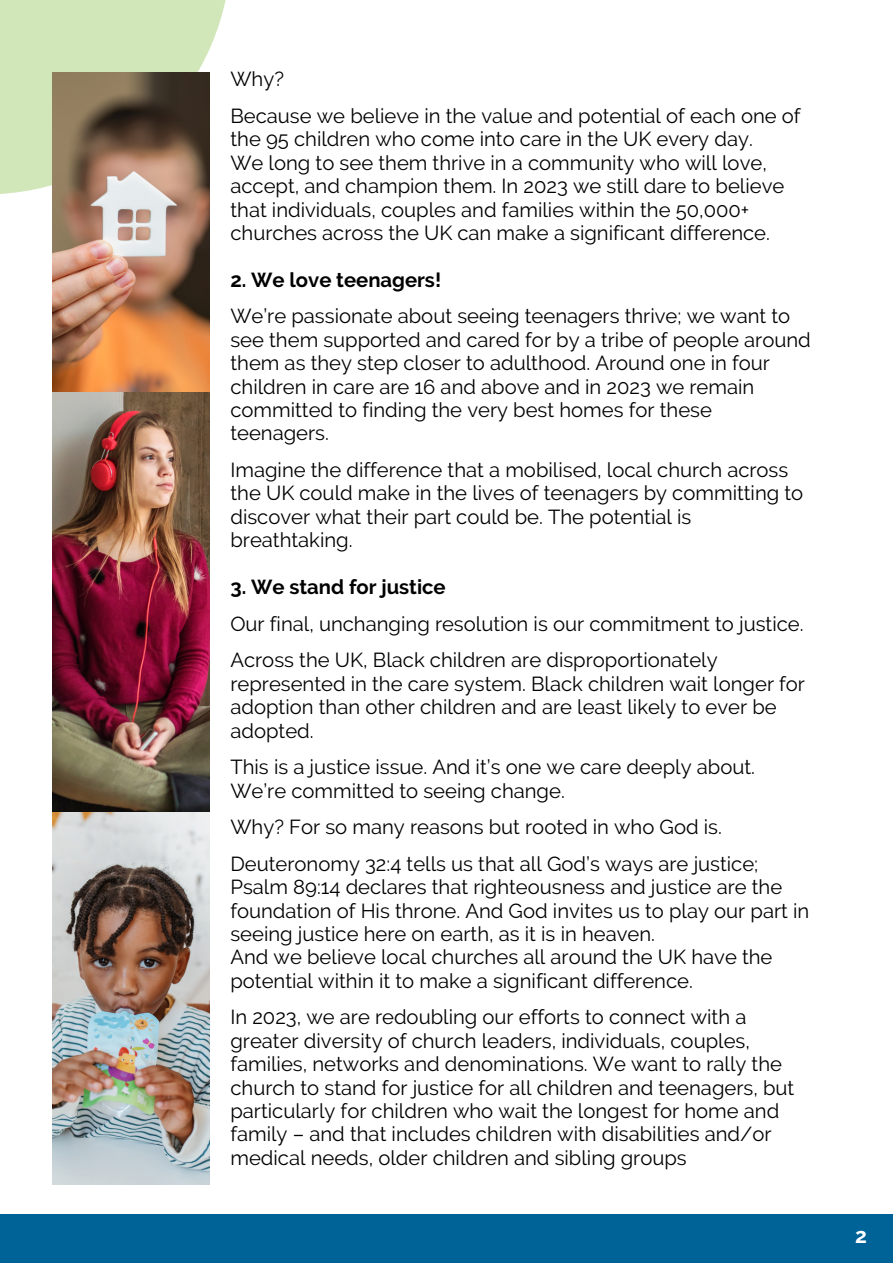
<style>
.page{position:relative;width:893px;height:1264px;background:#fff}
.page>*{position:absolute;margin:0;border:0;box-sizing:border-box;transform-origin:0 0}
.t1{font:700 21px "Raleway";color:#fff}
.t2{font:20.25px/23.4px "Raleway";color:#000}
.t3{font:700 20.25px "Raleway";color:#000}
</style>
<div class="page">
<svg style="left:0;top:0;width:226px;height:194px"></svg>
<div style="left:0;top:1213px;width:892px;height:49px;background:#006398"></div>
<img style="left:52px;top:392px;width:158px;height:792px">
<img style="left:52px;top:73px;width:158px;height:319px">
<p class="t2" style="left:230px;top:61px;width:571px;line-height:36.6px">Why?<br>Because we believe in the value and potential of each one of</p>
<p class="t2" style="left:230px;top:127px;width:555px">the 95 children who come into care in the UK every day.<br>We long to see them thrive in a community who will love, accept, and champion them. In 2023 we still dare to believe that individuals, couples and families within the 50,000+ churches across the UK can make a significant difference.</p>
<p class="t3" style="left:230px;top:268px;width:212px">2. We love teenagers!</p>
<p class="t2" style="left:230px;top:304px;width:582px">We’re passionate about seeing teenagers thrive; we want to see them supported and cared for by a tribe of people around them as they step closer to adulthood. Around one in four children in care are 16 and above and in 2023 we remain committed to finding the very best homes for these teenagers.</p>
<p class="t2" style="left:230px;top:458px;width:574px">Imagine the difference that a mobilised, local church across the UK could make in the lives of teenagers by committing to discover what their part could be. The potential is breathtaking.</p>
<p class="t3" style="left:230px;top:575px;width:217px">3. We stand for justice</p>
<p class="t2" style="left:230px;top:605px;width:574px;line-height:36.6px">Our final, unchanging resolution is our commitment to justice.<br>Across the UK, Black children are disproportionately</p>
<p class="t2" style="left:230px;top:672px;width:576px">represented in the care system. Black children wait longer for adoption than other children and are least likely to ever be adopted.</p>
<p class="t2" style="left:230px;top:755px;width:526px">This is a justice issue. And it’s one we care deeply about.<br>We’re committed to seeing change.</p>
<p class="t2" style="left:230px;top:808px;width:529px;line-height:36.6px">Why? For so many reasons but rooted in who God is.<br>Deuteronomy 32:4 tells us that all God’s ways are justice;</p>
<p class="t2" style="left:230px;top:875px;width:580px">Psalm 89:14 declares that righteousness and justice are the foundation of His throne. And God invites us to play our part in seeing justice here on earth, as it is in heaven.<br>And we believe local churches all around the UK have the potential within it to make a significant difference.</p>
<p class="t2" style="left:230px;top:1005px;width:565px">In 2023, we are redoubling our efforts to connect with a greater diversity of church leaders, individuals, couples, families, networks and denominations. We want to rally the church to stand for justice for all children and teenagers, but particularly for children who wait the longest for home and family – and that includes children with disabilities and/or medical needs, older children and sibling groups</p>
<p class="t1" style="left:855px;top:1223px;width:13px">2</p>
</div>
